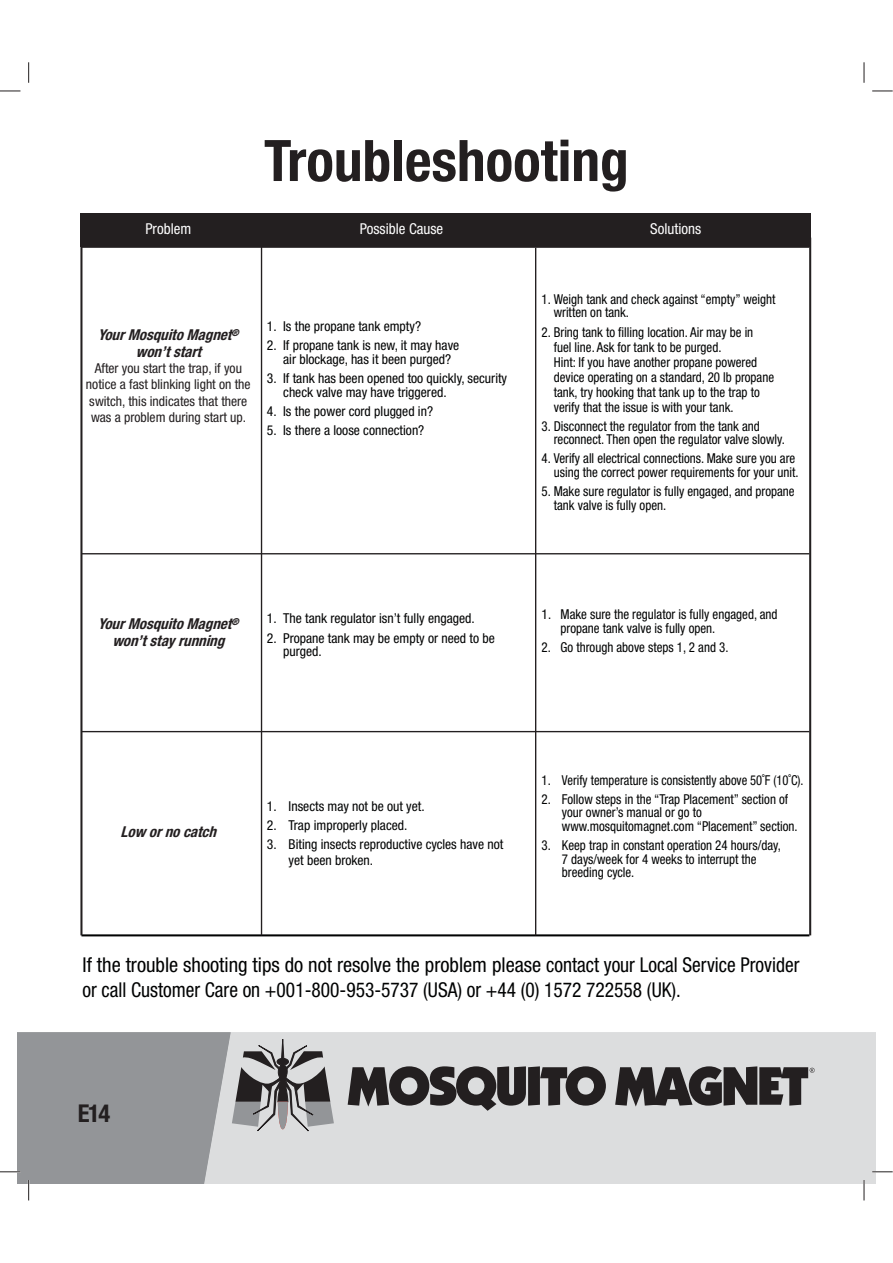
<style>
.page{position:relative;width:893px;height:1263px;background:#fff}
.page>*{position:absolute;margin:0;border:0;box-sizing:border-box;transform-origin:0 0}
.t1{font:700 condensed 57.3px "Helvetica Neue LT Std";color:#231f20}
.t2{font:700 condensed 24.6px "Helvetica Neue LT Std";color:#231f20}
.t3{font:condensed 20.4px/24.6px "Helvetica Neue LT Std";color:#010202}
.t4{font:italic 700 condensed 15px/16.4px "Helvetica Neue LT Std";color:#231f20;text-align:center}
.t5{font:condensed 15px "Helvetica Neue LT Std";color:#fff}
.t6{font:condensed 13.65px/13.6px "Helvetica Neue LT Std";color:#010202;scale:.95 1}
.t7{font:condensed 13.65px/13.6px "Helvetica Neue LT Std";color:#010202}
.t8{font:condensed 13.65px/16.4px "Helvetica Neue LT Std";color:#231f20;text-align:center}
</style>
<div class="page">
<div style="left:334px;top:1032px;width:541px;height:151px;background:#dcddde"></div>
<svg style="left:348px;top:1066px;width:258px;height:45px;background:#6b696a"></svg>
<svg style="left:615px;top:1066px;width:200px;height:41px;background:#615f60"></svg>
<div style="left:80px;top:214px;width:731px;height:33px;background:#231f20"></div>
<hr style="left:81px;top:934px;width:728px;height:2px;background:#010202">
<hr style="left:81px;top:246px;width:728px;height:2px;background:#231f20">
<hr style="left:80px;top:238px;width:2px;height:697px;background:#231f20">
<hr style="left:809px;top:238px;width:2px;height:697px;background:#231f20">
<hr style="left:261px;top:238px;width:1px;height:697px;background:#231f20">
<hr style="left:535px;top:248px;width:1px;height:687px;background:#231f20">
<hr style="left:81px;top:731px;width:728px;height:1px;background:#231f20">
<hr style="left:81px;top:553px;width:728px;height:1px;background:#231f20">
<hr style="left:872px;top:1171px;width:21px;height:2px;background:#fff">
<hr style="left:863px;top:1180px;width:2px;height:20px;background:#fff">
<svg style="left:0;top:91px;width:20px;height:1px"></svg>
<svg style="left:872px;top:91px;width:21px;height:1px"></svg>
<svg style="left:872px;top:1172px;width:21px;height:1px"></svg>
<svg style="left:28px;top:62px;width:1px;height:21px"></svg>
<svg style="left:0;top:1032px;width:334px;height:168px;background:#aeafb1"></svg>
<svg style="left:864px;top:62px;width:1px;height:21px"></svg>
<svg style="left:864px;top:1180px;width:1px;height:20px"></svg>
<p class="t5" style="left:145px;top:223px;width:47px">Problem</p>
<h1 class="t1" style="left:264px;top:140px;width:366px">Troubleshooting</h1>
<p class="t5" style="left:360px;top:223px;width:85px">Possible Cause</p>
<p class="t5" style="left:650px;top:223px;width:52px">Solutions</p>
<p class="t4" style="left:98px;top:328px;width:145px">YourMosquito Magnet<sup>® </sup>won’t start</p>
<p class="t8" style="left:86px;top:361px;width:166px">After you start the trap, if you notice a fast blinking light on the switch, this indicates that there was a problem during start up.</p>
<p class="t7" style="left:267px;top:321px;width:156px">1. Is the propane tank empty?</p>
<p class="t7" style="left:283px;top:340px;width:178px;text-indent:-16px">2. If propane tank is new, it may have air blockage, has it been purged?</p>
<p class="t7" style="left:283px;top:373px;width:225px;text-indent:-16px">3. If tank has been opened too quickly, security check valve may have triggered.</p>
<p class="t7" style="left:267px;top:405px;width:168px">4. Is the power cord plugged in?</p>
<p class="t7" style="left:267px;top:425px;width:159px">5. Is there a loose connection?</p>
<p class="t6" style="left:554px;top:293px;width:235px;text-indent:-12px">1. Weigh tank and check against “empty” weight written on tank.</p>
<p class="t6" style="left:554px;top:325px;width:233px;line-height:15px;text-indent:-12px">2. Bring tank to filling location. Air may be in fuel line. Ask for tank to be purged.<br>Hint: If you have another propane powered device operating on a standard, 20 lb propane tank, try hooking that tank up to the trap to verify that the issue is with your tank.</p>
<p class="t6" style="left:554px;top:420px;width:245px;text-indent:-12px">3. Disconnect the regulator from the tank and reconnect. Then open the regulator valve slowly.</p>
<p class="t6" style="left:541px;top:453px;width:272px;text-align:right">4. Verify all electrical connections. Make sure you are using the correct power requirements for your unit.</p>
<p class="t6" style="left:554px;top:486px;width:255px;text-indent:-12px">5. Make sure regulator is fully engaged, and propane tank valve is fully open.</p>
<p class="t4" style="left:98px;top:617px;width:145px">YourMosquito Magnet<sup>® </sup>won’t stay running</p>
<p class="t7" style="left:267px;top:613px;width:210px">1. The tank regulator isn’t fully engaged.</p>
<p class="t7" style="left:283px;top:632px;width:213px;text-indent:-16px">2. Propane tank may be empty or need to be purged.</p>
<p class="t7" style="left:560px;top:609px;width:218px;text-indent:-19px">1. Make sure the regulator is fully engaged, and propane tank valve is fully open.</p>
<p class="t6" style="left:541px;top:642px;width:198px">2. Go through above steps 1, 2 and 3.</p>
<p class="t4" style="left:121px;top:824px;width:101px">Low orno catch</p>
<p class="t7" style="left:267px;top:800px;width:159px">1. Insects may not be out yet.</p>
<p class="t7" style="left:267px;top:819px;width:142px">2. Trap improperly placed.</p>
<p class="t7" style="left:289px;top:837px;width:216px;line-height:16.4px;text-indent:-22px">3. Biting insects reproductive cycles have not yet been broken.</p>
<p class="t6" style="left:541px;top:774px;width:277px">1. Verify temperature is consistently above 50˚F (10˚C).</p>
<p class="t6" style="left:562px;top:793px;width:250px;text-indent:-20px">2. Follow steps in the “Trap Placement” section of your owner’s manual or go to www.mosquitomagnet.com “Placement” section.</p>
<p class="t6" style="left:562px;top:840px;width:232px;text-indent:-20px">3. Keep trap in constant operation 24 hours/day,<br>7 days/week for 4 weeks to interrupt the breeding cycle.</p>
<h3 class="t3" style="left:82px;top:954px;width:718px">If the trouble shooting tips do not resolve the problem please contact your Local Service Provider or call Customer Care on +001-800-953-5737 (USA) or +44 (0) 1572 722558 (UK).</h3>
<h2 class="t2" style="left:78px;top:1105px;width:34px">E14</h2>
</div>
